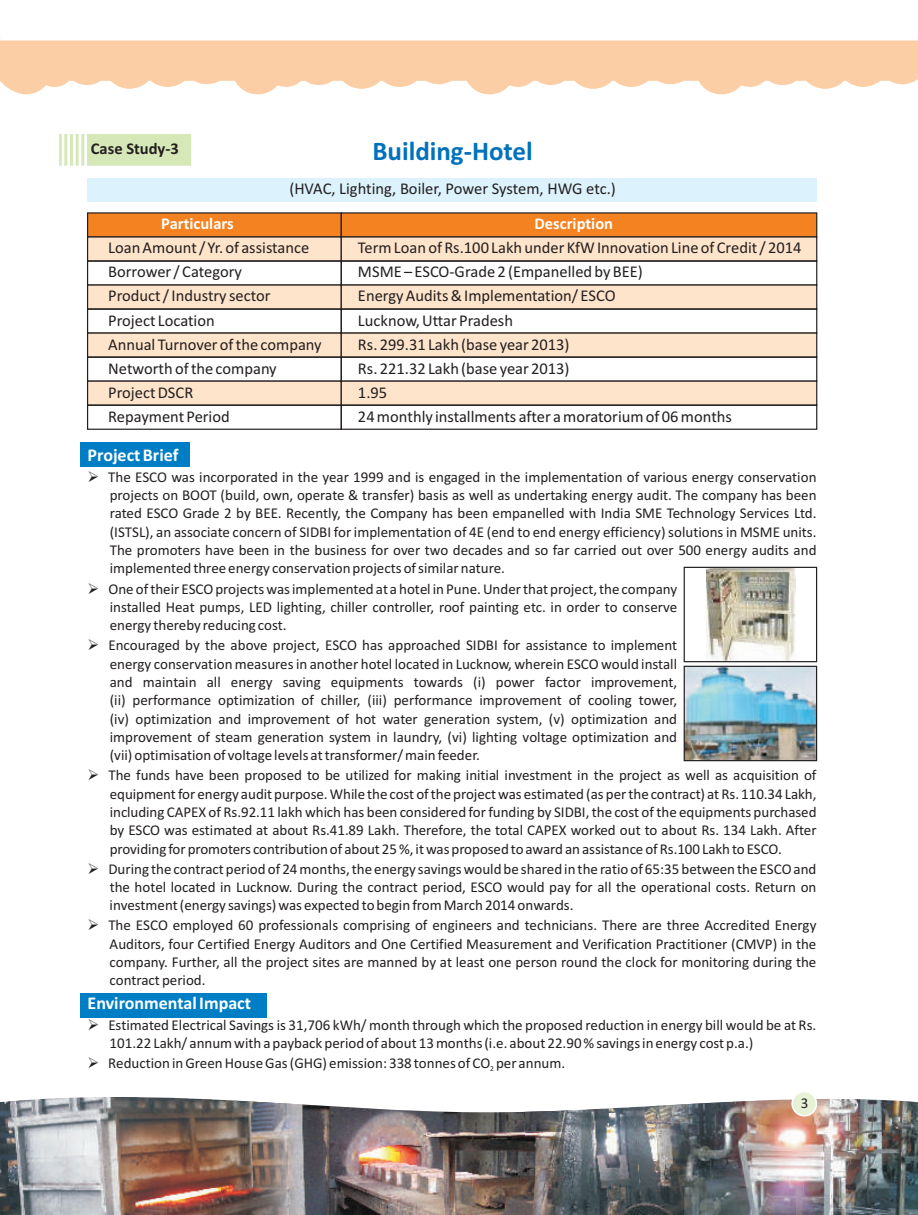
<style>
.page{position:relative;width:918px;height:1215px;background:#fff}
.page>*{position:absolute;margin:0;border:0;box-sizing:border-box;transform-origin:0 0}
.t1{font:700 27px "Calibri";color:#0072bc}
.t2{font:700 18px "Calibri";color:#fff}
.t3{font:16.5px "Calibri";color:#231f20}
.t4{font:700 16.5px "Calibri";color:#fff}
.t5{font:700 16.5px "Calibri";color:#231f20}
.t6{font:15px/18.3px "Calibri";color:#231f20}
.t7{font:7.5px "Calibri";color:#231f20}
</style>
<div class="page">
<svg style="left:59px;top:134px;width:132px;height:32px;background:#daeabf"></svg>
<div style="left:88px;top:178px;width:729px;height:23px;background:#dcf2fc"></div>
<div style="left:87px;top:212px;width:255px;height:26px;background:#f58220"></div>
<div style="left:341px;top:212px;width:476px;height:26px;background:#f58220"></div>
<div style="left:87px;top:236px;width:255px;height:26px;background:#fee4cb;border:1px solid #231f20"></div>
<div style="left:341px;top:236px;width:476px;height:26px;background:#fee4cb;border:1px solid #231f20"></div>
<div style="left:87px;top:260px;width:255px;height:26px;border:1px solid #231f20"></div>
<div style="left:341px;top:260px;width:476px;height:26px;border:1px solid #231f20"></div>
<div style="left:87px;top:284px;width:255px;height:26px;background:#fee4cb;border:1px solid #231f20"></div>
<div style="left:341px;top:284px;width:476px;height:26px;background:#fee4cb;border:1px solid #231f20"></div>
<div style="left:87px;top:308px;width:255px;height:26px;border:1px solid #231f20"></div>
<div style="left:341px;top:308px;width:476px;height:26px;border:1px solid #231f20"></div>
<div style="left:87px;top:332px;width:255px;height:26px;background:#fee4cb;border:1px solid #231f20"></div>
<div style="left:341px;top:332px;width:476px;height:26px;background:#fee4cb;border:1px solid #231f20"></div>
<div style="left:87px;top:357px;width:255px;height:25px;border:1px solid #231f20"></div>
<div style="left:341px;top:357px;width:476px;height:25px;border:1px solid #231f20"></div>
<div style="left:87px;top:381px;width:255px;height:25px;background:#fee4cb;border:1px solid #231f20"></div>
<div style="left:341px;top:381px;width:476px;height:25px;background:#fee4cb;border:1px solid #231f20"></div>
<div style="left:87px;top:405px;width:255px;height:25px;border:1px solid #231f20"></div>
<div style="left:341px;top:405px;width:476px;height:25px;border:1px solid #231f20"></div>
<div style="left:81px;top:443px;width:109px;height:24px;background:#007ec5"></div>
<div style="left:81px;top:993px;width:186px;height:24px;background:#007ec5"></div>
<img style="left:706px;top:569px;width:90px;height:91px">
<div style="left:684px;top:567px;width:133px;height:95px;border:1px solid #231f20"></div>
<img style="left:686px;top:668px;width:129px;height:91px">
<div style="left:684px;top:666px;width:133px;height:95px;border:1px solid #231f20"></div>
<svg style="left:0;top:35px;width:918px;height:59px;fill:#fccea5"></svg>
<img style="left:0;top:1097px;width:236px;height:118px">
<img style="left:236px;top:1100px;width:290px;height:115px">
<img style="left:526px;top:1105px;width:131px;height:110px">
<img style="left:657px;top:1099px;width:261px;height:116px">
<svg style="left:791px;top:1091px;width:26px;height:26px"></svg>
<div style="left:793px;top:1092px;width:23px;height:23px;background:#e7f1d6;border-radius:50%"></div>
<p class="t5" style="left:91px;top:142px;width:89px">Case Study-3</p>
<h1 class="t1" style="left:372px;top:140px;width:162px">Building-Hotel</h1>
<p class="t3" style="left:289px;top:181px;width:328px">(HVAC, Lighting, Boiler, Power System, HWG etc.)</p>
<p class="t4" style="left:161px;top:217px;width:74px">Particulars</p>
<p class="t4" style="left:535px;top:217px;width:80px">Description</p>
<p class="t3" style="left:108px;top:241px;width:203px">Loan Amount / Yr. of assistance</p>
<p class="t3" style="left:358px;top:241px;width:445px">Term Loan of Rs.100 Lakh under KfW Innovation Line of Credit / 2014</p>
<p class="t3" style="left:108px;top:265px;width:135px">Borrower / Category</p>
<p class="t3" style="left:358px;top:265px;width:286px">MSME – ESCO-Grade 2(Empanelled by BEE)</p>
<p class="t3" style="left:108px;top:289px;width:164px">Product / Industry sector</p>
<p class="t3" style="left:358px;top:289px;width:259px">Energy Audits &amp; Implementation/ ESCO</p>
<p class="t3" style="left:108px;top:313px;width:108px">Project Location</p>
<p class="t3" style="left:358px;top:313px;width:157px">Lucknow, Uttar Pradesh</p>
<p class="t3" style="left:108px;top:337px;width:215px">Annual Turnover of the company</p>
<p class="t3" style="left:358px;top:337px;width:213px">Rs. 299.31 Lakh (base year 2013)</p>
<p class="t3" style="left:108px;top:362px;width:170px">Networth of the company</p>
<p class="t3" style="left:358px;top:362px;width:213px">Rs. 221.32 Lakh (base year 2013)</p>
<p class="t3" style="left:108px;top:386px;width:87px">Project DSCR</p>
<p class="t3" style="left:358px;top:386px;width:31px">1.95</p>
<p class="t3" style="left:108px;top:410px;width:123px">Repayment Period</p>
<p class="t3" style="left:358px;top:410px;width:376px">24 monthly installments after a moratorium of 06 months</p>
<p class="t2" style="left:88px;top:447px;width:92px">Project Brief</p>
<p class="t6" style="left:108px;top:469px;width:710px">The ESCO was incorporated in the year 1999 and is engaged in the implementation of various energy conservation</p>
<p class="t6" style="left:110px;top:487px;width:708px;text-align:justify">projects on BOOT (build, own, operate &amp; transfer) basis as well as undertaking energy audit. The company has been rated ESCO Grade 2 by BEE. Recently, the Company has been empanelled with India SME Technology Services Ltd. (ISTSL), an associate concern of SIDBI for implementation of 4E (end to end energy efficiency) solutions in MSME units.<br>The promoters have been in the business for over two decades and so far carried out over 500 energy audits and</p>
<p class="t6" style="left:108px;top:560px;width:570px;line-height:20.1px">implemented three energy conservation projects of similar nature.<br>One of their ESCO projects was implemented at a hotel in Pune. Under that project, the company</p>
<p class="t6" style="left:110px;top:599px;width:569px">installed Heat pumps, LED lighting, chiller controller, roof painting etc. in order to conserve</p>
<p class="t6" style="left:108px;top:616px;width:570px;line-height:20.1px">energy thereby reducing cost.<br>Encouraged by the above project, ESCO has approached SIDBI for assistance to implement</p>
<p class="t6" style="left:110px;top:656px;width:569px;text-align:justify">energy conservation measures in another hotel located in Lucknow, wherein ESCO would install and maintain all energy saving equipments towards (i) power factor improvement, (ii) performance optimization of chiller, (iii) performance improvement of cooling tower, (iv) optimization and improvement of hot water generation system, (v) optimization and improvement of steam generation system in laundry, (vi) lighting voltage optimization and</p>
<p class="t6" style="left:108px;top:746px;width:710px;line-height:20.1px">(vii) optimisation of voltage levels at transformer/ main feeder.<br>The funds have been proposed to be utilized for making initial investment in the project as well as acquisition of</p>
<p class="t6" style="left:110px;top:786px;width:708px;text-align:justify">equipment for energy audit purpose. While the cost of the project was estimated (as per the contract) at Rs. 110.34 Lakh, including CAPEX of Rs.92.11 lakh which has been considered for funding by SIDBI, the cost of the equipments purchased by ESCO was estimated at about Rs.41.89 Lakh. Therefore, the total CAPEX worked out to about Rs. 134 Lakh. After</p>
<p class="t6" style="left:108px;top:840px;width:710px;line-height:20.1px">providing for promoters contribution of about 25 %, it was proposed to award an assistance of Rs.100 Lakh to ESCO.<br>During the contract period of 24 months, the energy savings would be shared in the ratio of 65:35 between the ESCO and</p>
<p class="t6" style="left:110px;top:879px;width:708px">the hotel located in Lucknow. During the contract period, ESCO would pay for all the operational costs. Return on</p>
<p class="t6" style="left:108px;top:896px;width:710px;line-height:20.1px">investment (energy savings) was expected to begin from March 2014 onwards.<br>The ESCO employed 60 professionals comprising of engineers and technicians. There are three Accredited Energy</p>
<p class="t6" style="left:110px;top:936px;width:708px;text-align:justify">Auditors, four Certified Energy Auditors and One Certified Measurement and Verification Practitioner (CMVP) in the company. Further, all the project sites are manned by at least one person round the clock for monitoring during the contract period.</p>
<p class="t6" style="left:87px;top:1017px;width:730px">➢Estimated Electrical Savings is 31,706 kWh/ month through which the proposed reduction in energy bill would be at Rs.</p>
<p class="t6" style="left:108px;top:1034px;width:647px;line-height:20.1px">101.22 Lakh/ annum with a payback period of about 13 months (i.e. about 22.90 % savings in energy cost p.a.)<br>Reduction in Green House Gas (GHG) emission: 338 tonnes of CO per annum.</p>
<p class="t2" style="left:88px;top:995px;width:165px">Environmental Impact</p>
<p class="t7" style="left:490px;top:1065px;width:5px">2</p>
<p class="t6" style="left:801px;top:1096px;width:9px">3</p>
</div>
